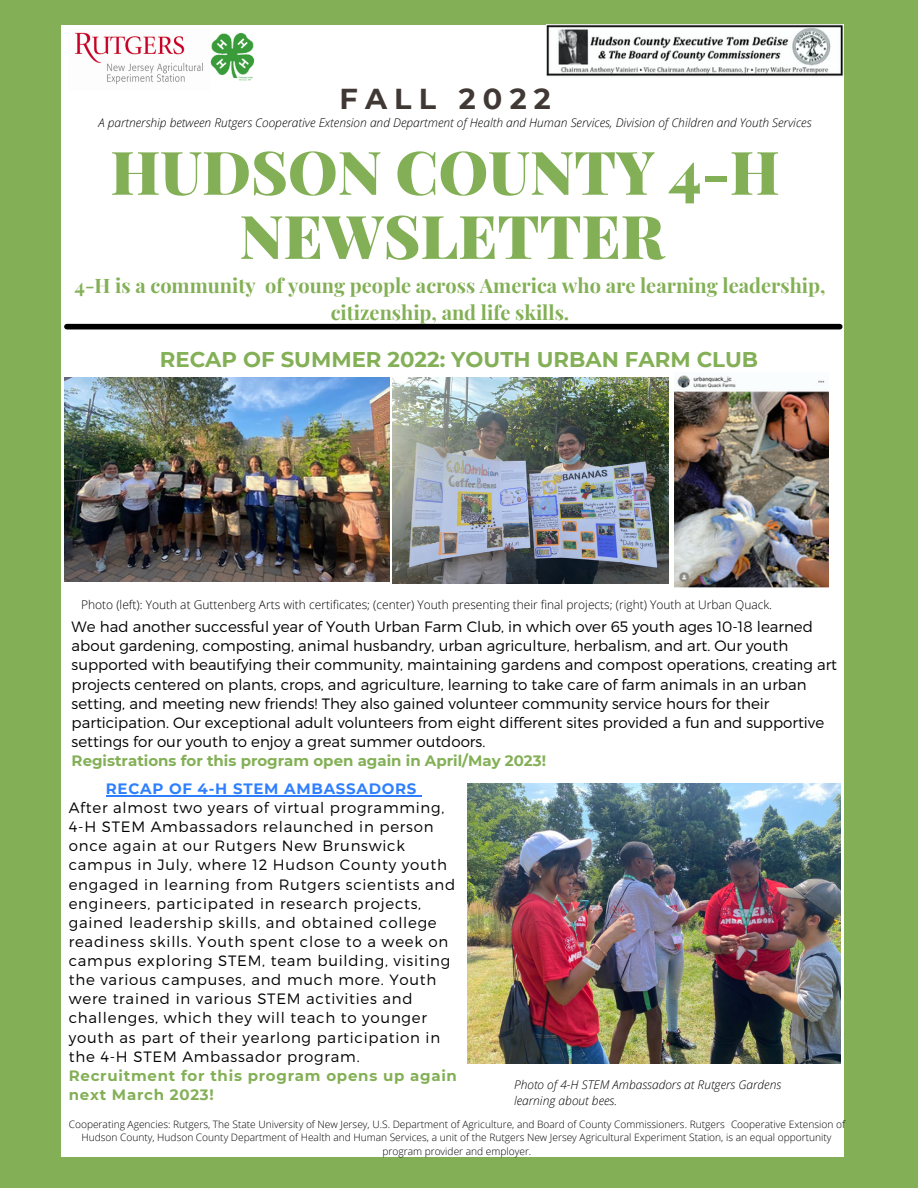
<style>
.page{position:relative;width:918px;height:1188px;background:#83b056}
.page>*{position:absolute;margin:0;border:0;box-sizing:border-box;transform-origin:0 0}
.t1{font:900 60.3px/64.2px "Playfair Display";color:#83b056;text-align:center}
.t2{font:700 28.8px "Montserrat";letter-spacing:.25em;color:#403835}
.t3{font:700 21.3px "Montserrat";color:#83b056}
.t4{font:700 19.95px/27px "Playfair Display";color:#83b056;text-align:center}
.t5{font:300 15px/19.2px "Montserrat";color:#000}
.t6{font:300 15px/19.2px "Montserrat";letter-spacing:.05em;color:#000}
.t7{font:700 15px "Montserrat";color:#83b056}
.t8{font:700 15px/19.2px "Montserrat";letter-spacing:.05em;color:#83b056}
.t9{font:700 15px "Montserrat";letter-spacing:.05em;color:#2e7fff}
.t10{font:italic 300 12px/16px "Open Sans";color:#000}
.t11{font:300 12px "Open Sans";color:#000}
.t12{font:300 10.2px/13.5px "Open Sans";color:#000;text-align:center}
</style>
<div class="page">
<div style="left:62px;top:25px;width:781px;height:1132px;background:#fff"></div>
<div style="left:67px;top:324px;width:773px;height:5px;background:#000"></div>
<img style="left:74px;top:32px;width:129px;height:53px">
<img style="left:210px;top:32px;width:45px;height:49px">
<img style="left:546px;top:25px;width:297px;height:52px">
<img style="left:64px;top:377px;width:325px;height:205px">
<img style="left:467px;top:784px;width:374px;height:280px">
<img style="left:393px;top:377px;width:275px;height:206px">
<img style="left:675px;top:375px;width:154px;height:212px">
<hr style="left:106px;top:795px;width:87px;height:1px;background:#2e7fff">
<hr style="left:198px;top:795px;width:219px;height:1px;background:#2e7fff">
<h2 class="t2" style="left:339px;top:81px;width:213px">FALL 2022</h2>
<p class="t10" style="left:98px;top:114px;width:715px">A partnership between Rutgers Cooperative Extension and Department of Health and Human Services, Division of Children and Youth Services</p>
<h1 class="t1" style="left:110px;top:138px;width:671px">HUDSON COUNTY 4-H<br>NEWSLETTER</h1>
<h3 class="t4" style="left:74px;top:271px;width:753px">4‑H is a community of young people across America who are learning leadership, citizenship, and life skills.</h3>
<h3 class="t3" style="left:160px;top:346px;width:600px">RECAP OF SUMMER 2022: YOUTH URBAN FARM CLUB</h3>
<p class="t11" style="left:81px;top:596px;width:692px">Photo (left): Youth at Guttenberg Arts with certificates; (center) Youth presenting their final projects; (right) Youth at Urban Quack.</p>
<p class="t5" style="left:72px;top:617px;width:767px">We had another successful year of Youth Urban Farm Club, in which over 65 youth ages 10-18 learned about gardening, composting, animal husbandry, urban agriculture, herbalism, and art. Our youth supported with beautifying their community, maintaining gardens and compost operations, creating art projects centered on plants, crops, and agriculture, learning to take care of farm animals in an urban setting, and meeting new friends! They also gained volunteer community service hours for their participation. Our exceptional adult volunteers from eight different sites provided a fun and supportive settings for our youth to enjoy a great summer outdoors.</p>
<p class="t7" style="left:72px;top:752px;width:476px">Registrations for this program open again in April/May 2023!</p>
<p class="t9" style="left:106px;top:779px;width:312px">RECAP OF 4-H STEM AMBASSADORS</p>
<p class="t6" style="left:69px;top:797px;width:388px">After almost two years of virtual programming, 4-H STEM Ambassadors relaunched in person once again at our Rutgers New Brunswick campus in July, where 12 Hudson County youth engaged in learning from Rutgers scientists and engineers, participated in research projects, gained leadership skills, and obtained college readiness skills. Youth spent close to a week on campus exploring STEM, team building, visiting the various campuses, and much more. Youth were trained in various STEM activities and challenges, which they will teach to younger youth as part of their yearlong participation in the 4-H STEM Ambassador program.</p>
<p class="t8" style="left:69px;top:1066px;width:390px">Recruitment for this program opens up again next March 2023!</p>
<p class="t10" style="left:514px;top:1076px;width:269px">Photo of 4-H STEM Ambassadors at Rutgers Gardens learning about bees.</p>
<p class="t12" style="left:69px;top:1117px;width:778px">Cooperating Agencies: Rutgers, The State University of New Jersey, U.S. Department of Agriculture, and Board of County Commissioners. Rutgers Cooperative Extension of<br>Hudson County, Hudson County Department of Health and Human Services, a unit of the Rutgers New Jersey Agricultural Experiment Station, is an equal opportunity program provider and employer.</p>
</div>
